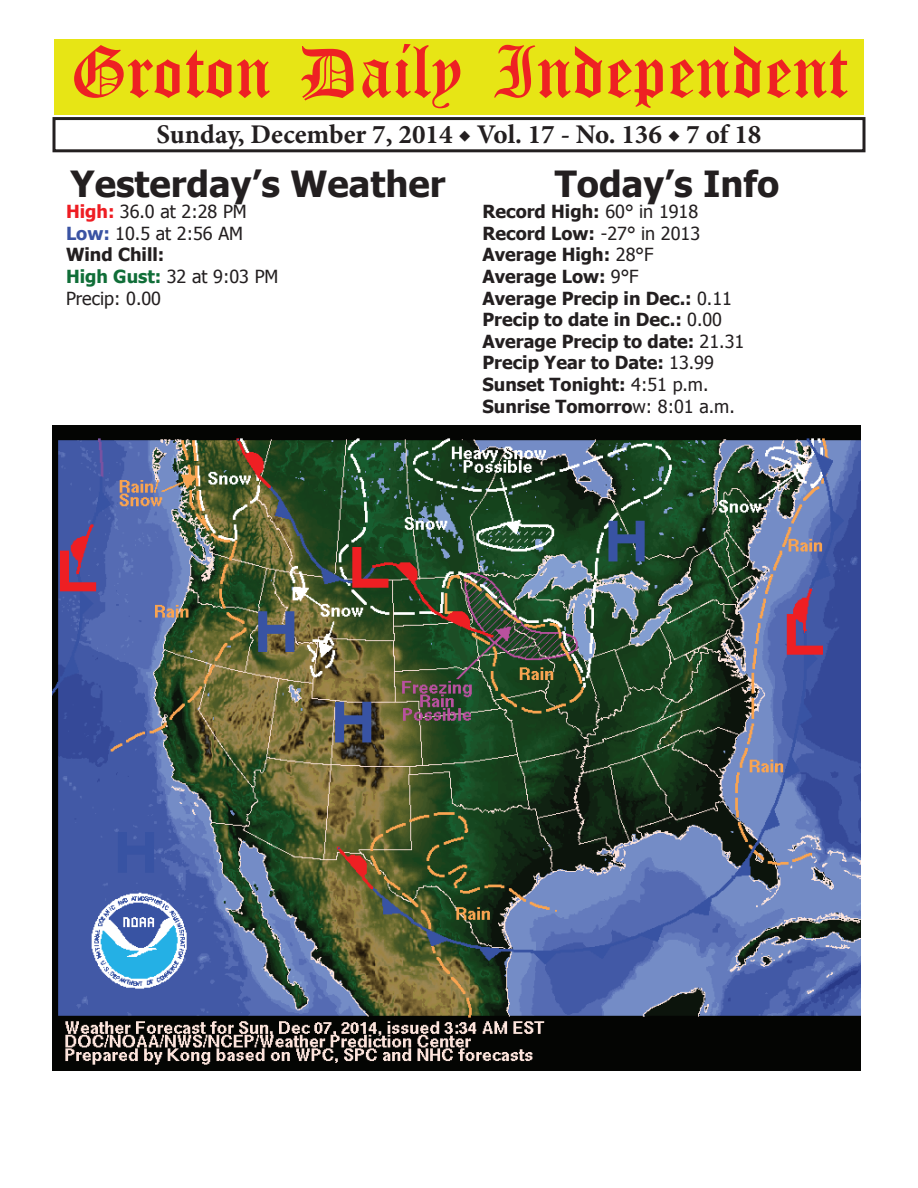
<style>
.page{position:relative;width:918px;height:1188px;background:#fff}
.page>*{position:absolute;margin:0;border:0;box-sizing:border-box;transform-origin:0 0}
.t1{font:54px "Old English Five";color:#ee2123}
.t2{font:700 36px "Tahoma";color:#231f20}
.t3{font:700 27px "Minion Pro";color:#231f20}
.t4{font:700 18px/21.6px "Tahoma";color:#231f20}
.t5{font:18px/21.6px "Tahoma";color:#231f20}
.s1{font-weight:700;color:#ee1d23}
.s2{font-weight:700;color:#3a53a3}
.s3{font-weight:700}
.s4{font-weight:700;color:#106e38}
.s5{font-weight:400}
</style>
<div class="page">
<div style="left:52px;top:117px;width:814px;height:35px;border:3px solid #231f20"></div>
<div style="left:54px;top:40px;width:810px;height:75px;background:#e7e515"></div>
<img style="left:52px;top:426px;width:809px;height:645px">
<h1 class="t1" style="left:70px;top:47px;width:779px">Groton Daily Independent</h1>
<h3 class="t3" style="left:157px;top:116px;width:606px">Sunday, December 7, 2014 ◆ Vol. 17 - No. 136 ◆ 7 of 18</h3>
<h2 class="t2" style="left:71px;top:158px;width:376px">Yesterday’s Weather</h2>
<p class="t5" style="left:66px;top:200px;width:214px"><span class="s1">High:</span> 36.0 at 2:28 PM<br><span class="s2">Low:</span> 10.5 at 2:56 AM<br><span class="s3">Wind Chill:<br></span><span class="s4">High Gust:</span> 32 at 9:03 PM<br>Precip: 0.00</p>
<h2 class="t2" style="left:555px;top:158px;width:226px">Today’s Info</h2>
<p class="t4" style="left:482px;top:200px;width:263px">Record High: <span class="s5">60° in 1918<br></span>Record Low: <span class="s5">-27° in 2013<br></span>Average High: <span class="s5">28°F<br></span>Average Low: <span class="s5">9°F<br></span>Average Precip in Dec.: <span class="s5">0.11<br></span>Precip to date in Dec.: <span class="s5">0.00<br></span>Average Precip to date: <span class="s5">21.31<br></span>Precip Year to Date: <span class="s5">13.99<br></span>Sunset Tonight: <span class="s5">4:51 p.m.<br></span>Sunrise Tomorro<span class="s5">w: 8:01 a.m.</span></p>
</div>
